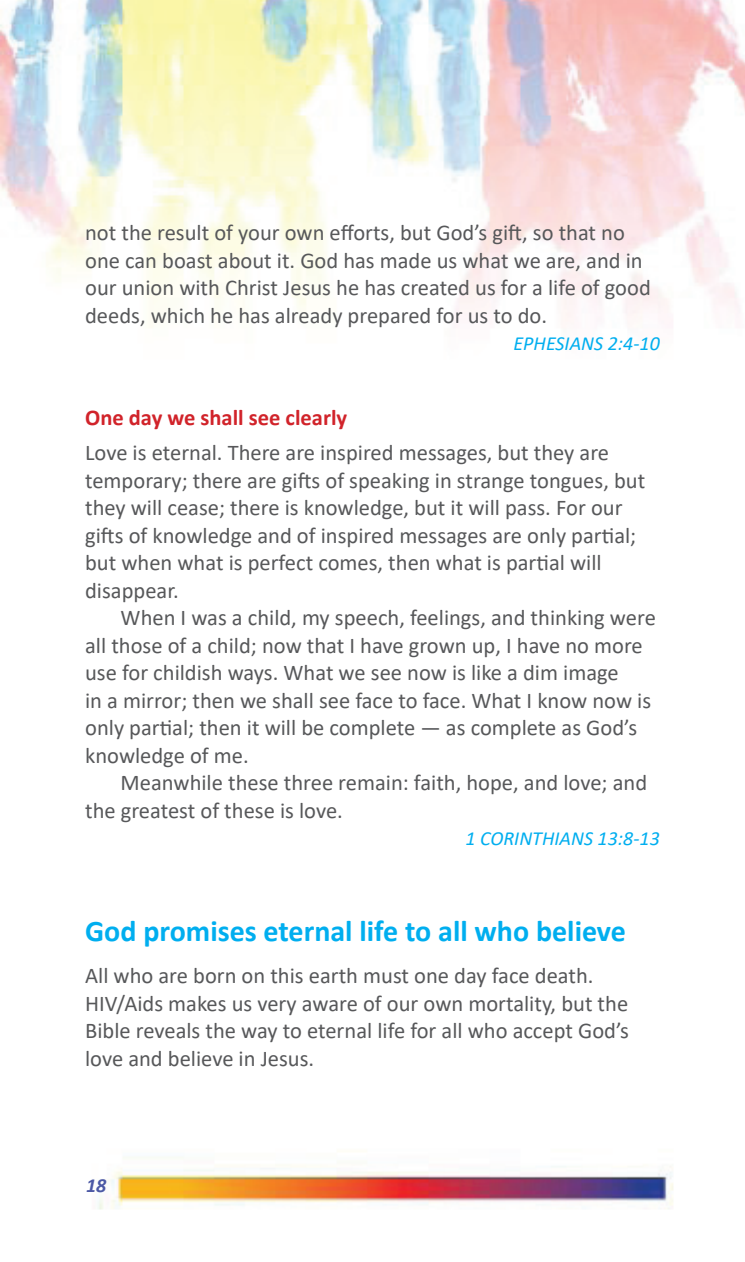
<style>
.page{position:relative;width:745px;height:1262px;background:#fff}
.page>*{position:absolute;margin:0;border:0;box-sizing:border-box;transform-origin:0 0}
.t1{font:700 30px "Calibri";color:#00aeef}
.t2{font:22.5px/27.5px "Calibri";color:#57585a}
.t3{font:700 22.5px "Calibri";color:#d1232a}
.t4{font:italic 20px "Calibri";color:#00aeef}
.t5{font:italic 700 20px "Calibri";color:#4c59a5}
</style>
<div class="page">
<img style="left:0;top:0;width:744px;height:1210px">
<p class="t2" style="left:85px;top:218px;width:567px">not the result of your own efforts, but God’s gift, so that no one can boast about it. God has made us what we are, and in our union with Christ Jesus he has created us for a life of good deeds, which he has already prepared for us to do.</p>
<p class="t4" style="left:513px;top:330px;width:148px">EPHESIANS 2:4-10</p>
<p class="t3" style="left:85px;top:402px;width:263px">One day we shall see clearly</p>
<p class="t2" style="left:85px;top:438px;width:561px">Love is eternal. There are inspired messages, but they are temporary; there are gifts of speaking in strange tongues, but they will cease; there is knowledge, but it will pass. For our gifts of knowledge and of inspired messages are only partial; but when what is perfect comes, then what is partial will disappear.</p>
<p class="t2" style="left:85px;top:603px;width:572px;text-indent:35px">When I was a child, my speech, feelings, and thinking were all those of a child; now that I have grown up, I have no more use for childish ways. What we see now is like a dim image<br>in a mirror; then we shall see face to face. What I know now is only partial; then it will be complete — as complete as God’s knowledge of me.</p>
<p class="t2" style="left:85px;top:768px;width:563px;text-indent:35px">Meanwhile these three remain: faith, hope, and love; and the greatest of these is love.</p>
<p class="t4" style="left:465px;top:825px;width:196px">1 CORINTHIANS 13:8-13</p>
<h1 class="t1" style="left:85px;top:909px;width:542px">God promises eternal life to all who believe</h1>
<p class="t2" style="left:85px;top:961px;width:545px">All who are born on this earth must one day face death.<br>HIV/Aids makes us very aware of our own mortality, but the Bible reveals the way to eternal life for all who accept God’s love and believe in Jesus.</p>
<p class="t5" style="left:86px;top:1171px;width:22px">18</p>
</div>
